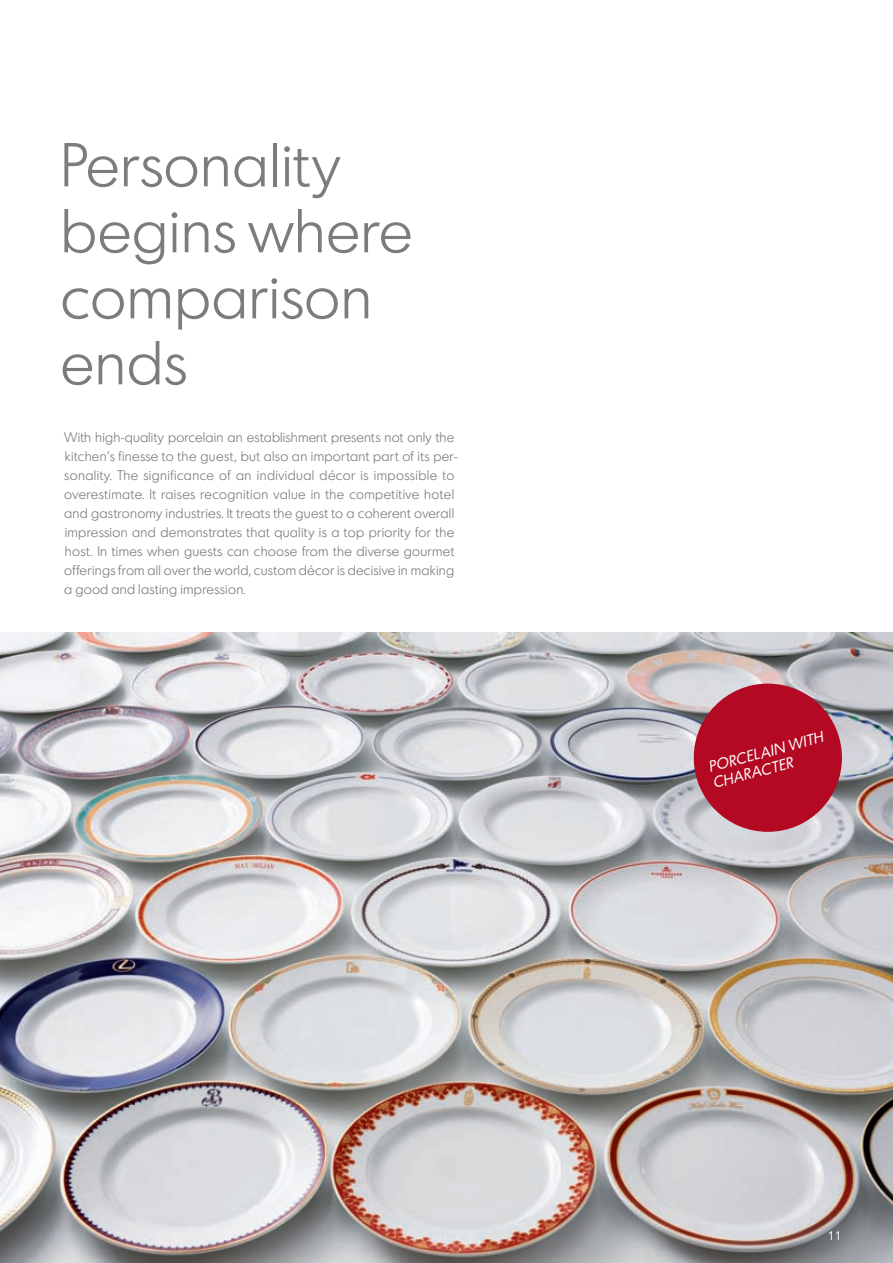
<style>
.page{position:relative;width:893px;height:1263px;background:#fff}
.page>*{position:absolute;margin:0;border:0;box-sizing:border-box;transform-origin:0 0}
.t1{font:300 60px/66px "Bauscher";letter-spacing:.01em;color:#7b7c7e}
.t2{font:italic 15px/16.5px "Bauscher";color:#fff}
.t3{font:300 13.5px/19px "Bauscher";letter-spacing:.02em;color:#7b7c7e}
.t4{font:12px "Bauscher";color:#fff}
</style>
<div class="page">
<img style="left:0;top:633px;width:893px;height:630px">
<div style="left:694px;top:684px;width:148px;height:148px;background:#b40923;border-radius:50%"></div>
<h1 class="t1" style="left:60px;top:136px;width:354px">Personality begins where comparison ends</h1>
<p class="t3" style="left:64px;top:428px;width:395px">With high-quality porcelain an establishment presents not only the kitchen’s finesse to the guest, but also an important part of its per&shy;sonality. The significance of an individual décor is impossible to overestimate. It raises recognition value in the competitive hotel and gastronomy industries. It treats the guest to a coherent overall impression and demonstrates that quality is a top priority for the host. In times when guests can choose from the diverse gourmet offerings from all over the world, custom décor is decisive in making a good and lasting impression.</p>
<p class="t2" style="left:707px;top:760px;width:120px;rotate:-15deg">PORCELAIN WITH<br>CHARACTER</p>
<p class="t4" style="left:828px;top:1230px;width:16px">11</p>
</div>
